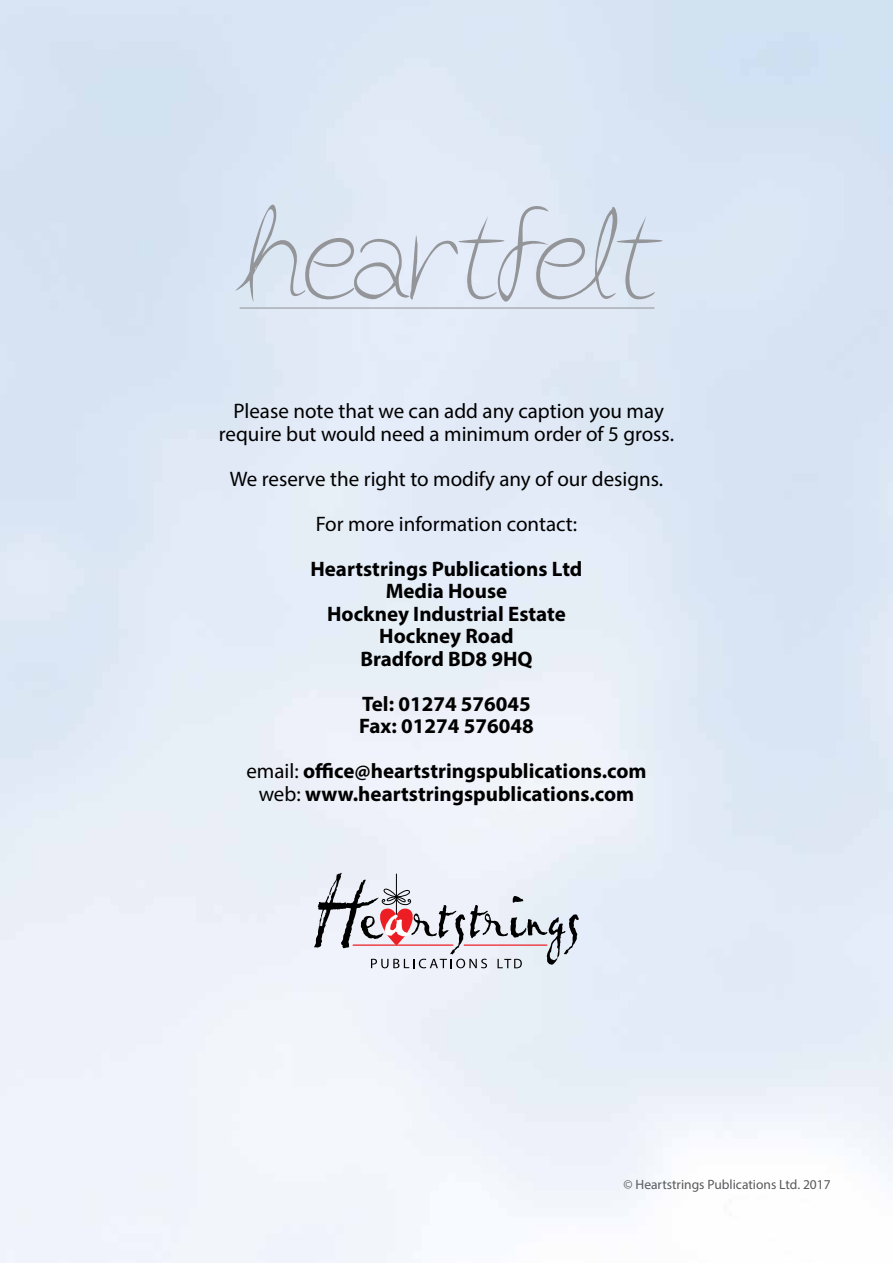
<style>
.page{position:relative;width:893px;height:1263px;background:#fff}
.page>*{position:absolute;margin:0;border:0;box-sizing:border-box;transform-origin:0 0}
.t1{font:141px "Post it Penscript";color:#939598;scale:.96 1}
.t2{font:700 21px/22.5px "Myriad Pro";color:#000;text-align:center}
.t3{font:21px/22.5px "Myriad Pro";color:#000;text-align:center}
.t4{font:13.5px "Myriad Pro";color:#58595b}
.s1{font-weight:400}
</style>
<div class="page">
<img style="left:0;top:0;width:893px;height:1263px">
<svg style="left:314px;top:873px;width:265px;height:95px"></svg>
<hr style="left:240px;top:307px;width:414px;height:2px;background:#939598">
<h1 class="t1" style="left:235px;top:184px;width:446px">heartfelt</h1>
<p class="t3" style="left:219px;top:400px;width:457px">Please note that we can add any caption you may require but would need a minimum order of 5 gross.</p>
<p class="t3" style="left:230px;top:456px;width:435px;line-height:45px">We reserve the right to modify any of our designs.<br>For more information contact:</p>
<p class="t2" style="left:310px;top:557px;width:273px">Heartstrings Publications Ltd<br>Media House<br>Hockney Industrial Estate<br>Hockney Road<br>Bradford BD8 9HQ</p>
<p class="t2" style="left:359px;top:692px;width:176px;text-align:left">Tel: 01274 576045<br>Fax: 01274 576048</p>
<p class="t2" style="left:246px;top:759px;width:402px"><span class="s1">email:</span> office@heartstringspublications.com <span class="s1">web:</span> www.heartstringspublications.com</p>
<p class="t4" style="left:623px;top:1176px;width:209px">© Heartstrings Publications Ltd. 2017</p>
</div>
